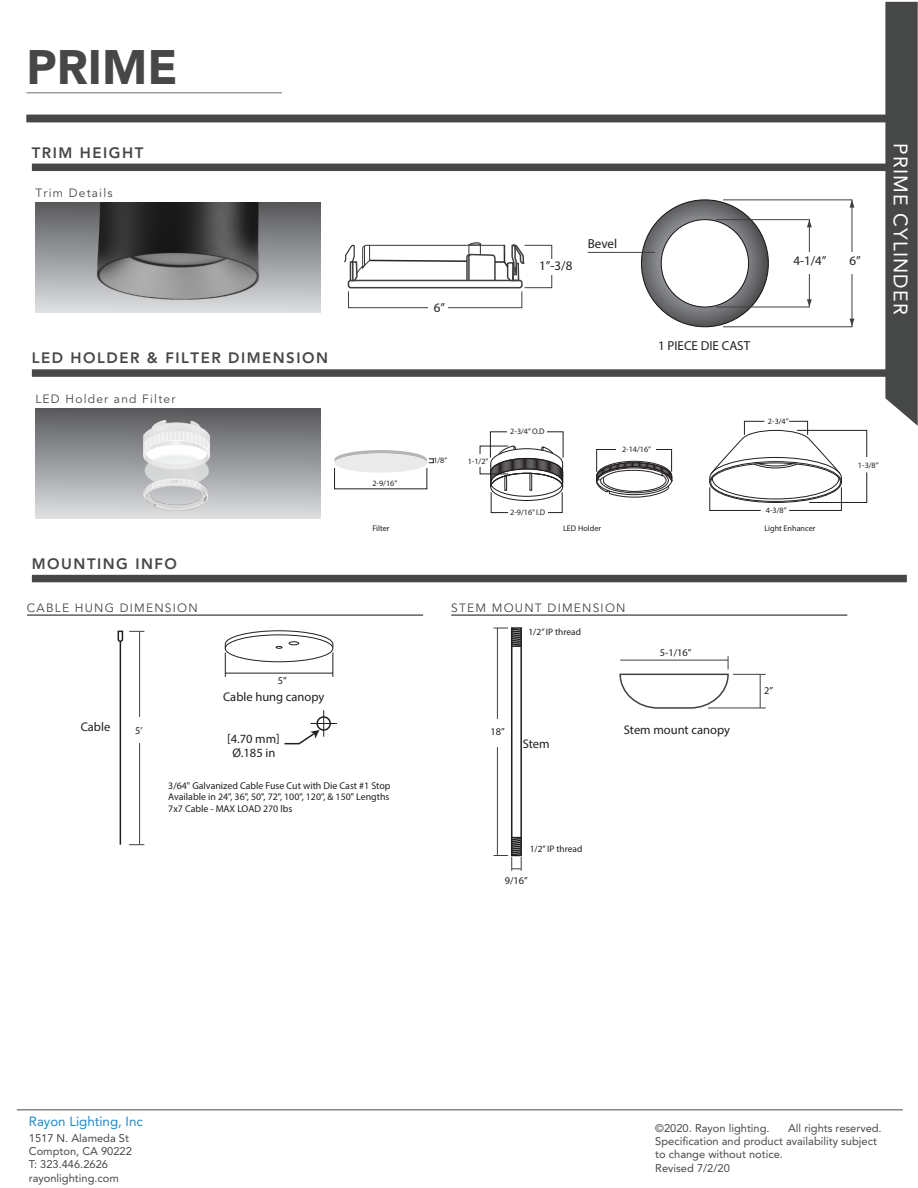
<style>
.page{position:relative;width:918px;height:1188px;background:#fff}
.page>*{position:absolute;margin:0;border:0;box-sizing:border-box;transform-origin:0 0}
.t1{font:900 48px "Avenir LT Std";color:#464747}
.t2{font:19.5px "Avenir LT Std";letter-spacing:.06em;color:#fff}
.t3{font:800 15px "Avenir LT Std";letter-spacing:.1em;color:#464747}
.t4{font:13.35px "Avenir LT Std";color:#1d8acb}
.t5{font:13.05px "Myriad Pro";color:#231f20}
.t6{font:12.6px "Myriad Pro";color:#211e1e}
.t7{font:12px "Avenir LT Std";letter-spacing:.1em;color:#464747}
.t8{font:11.1px/13.4px "Avenir LT Std";color:#484748}
.t9{font:10.35px "Myriad Pro";color:#211e1e}
.t10{font:9.9px/11.9px "Myriad Pro";color:#211e1e;text-align:justify}
.t11{font:9.45px "Myriad Pro";color:#211e1e}
.t12{font:8.1px "Myriad Pro";color:#231f20}
</style>
<div class="page">
<div style="left:35px;top:202px;width:286px;height:110px;background:linear-gradient(to bottom,#56575b,#dbdcdf)"></div>
<div style="left:32px;top:164px;width:875px;height:7px;background:#464747"></div>
<div style="left:35px;top:408px;width:286px;height:110px;background:linear-gradient(to bottom,#57585b,#dbdddf)"></div>
<div style="left:32px;top:369px;width:875px;height:8px;background:#464747"></div>
<div style="left:32px;top:575px;width:875px;height:7px;background:#464747"></div>
<img style="left:117px;top:410px;width:111px;height:109px">
<svg style="left:619px;top:656px;width:111px;height:53px"></svg>
<hr style="left:620px;top:660px;width:108px;height:1px;background:#414041">
<hr style="left:733px;top:674px;width:33px;height:1px;background:#414041">
<hr style="left:708px;top:708px;width:58px;height:1px;background:#414041">
<hr style="left:760px;top:674px;width:1px;height:34px;background:#414041">
<div style="left:511px;top:627px;width:11px;height:229px;border:2px solid #211e1e"></div>
<svg style="left:494px;top:628px;width:28px;height:19px"></svg>
<hr style="left:497px;top:628px;width:1px;height:227px;background:#414041">
<svg style="left:494px;top:837px;width:28px;height:34px"></svg>
<div style="left:495px;top:719px;width:5px;height:28px;background:#fff"></div>
<hr style="left:27px;top:614px;width:396px;height:2px;background:#5e5f5f">
<hr style="left:451px;top:614px;width:396px;height:2px;background:#5e5f5f">
<svg style="left:225px;top:630px;width:109px;height:47px"></svg>
<hr style="left:225px;top:673px;width:108px;height:1px;background:#211e1e">
<svg style="left:284px;top:710px;width:53px;height:35px"></svg>
<hr style="left:120px;top:631px;width:1px;height:214px;background:#211e1e">
<svg style="left:117px;top:630px;width:27px;height:13px"></svg>
<svg style="left:129px;top:844px;width:15px;height:1px"></svg>
<hr style="left:139px;top:631px;width:1px;height:214px;background:#414041">
<hr style="left:138px;top:717px;width:3px;height:26px;background:#fff">
<img style="left:49px;top:202px;width:245px;height:111px">
<svg style="left:852px;top:200px;width:2px;height:8px"></svg>
<svg style="left:807px;top:299px;width:5px;height:6px"></svg>
<svg style="left:641px;top:200px;width:127px;height:127px;background:#68696c"></svg>
<div style="left:661px;top:220px;width:88px;height:87px;background:#fff;border-radius:50%"></div>
<div style="left:723px;top:200px;width:129px;height:127px;border:1px solid #3f3f3f"></div>
<div style="left:716px;top:219px;width:94px;height:88px;border:1px solid #3f3f3f"></div>
<div style="left:796px;top:252px;width:66px;height:21px;background:#fff"></div>
<hr style="left:588px;top:252px;width:67px;height:1px;background:#3f3f3f">
<div style="left:348px;top:280px;width:175px;height:8px;border:2px solid #3f3f3f;border-radius:2px"></div>
<svg style="left:344px;top:242px;width:181px;height:41px"></svg>
<div style="left:348px;top:291px;width:174px;height:17px;border:1px solid #3f3f3f"></div>
<div style="left:428px;top:305px;width:19px;height:5px;background:#fff"></div>
<div style="left:524px;top:245px;width:28px;height:43px;border:1px solid #3f3f3f"></div>
<div style="left:547px;top:259px;width:10px;height:16px;background:#fff"></div>
<svg style="left:596px;top:461px;width:76px;height:37px"></svg>
<svg style="left:335px;top:450px;width:99px;height:23px"></svg>
<svg style="left:490px;top:446px;width:73px;height:55px"></svg>
<div style="left:504px;top:476px;width:3px;height:15px;border:1px solid #231f20"></div>
<div style="left:491px;top:492px;width:72px;height:21px;border:1px solid #231f20"></div>
<div style="left:508px;top:510px;width:39px;height:5px;background:#fff"></div>
<div style="left:596px;top:449px;width:76px;height:23px;border:1px solid #231f20"></div>
<div style="left:616px;top:447px;width:40px;height:5px;background:#fff"></div>
<svg style="left:709px;top:421px;width:159px;height:90px"></svg>
<hr style="left:27px;top:92px;width:255px;height:1px;background:#6d6e71">
<div style="left:27px;top:115px;width:875px;height:7px;background:#464747"></div>
<svg style="left:885px;top:2px;width:33px;height:424px;background:#525353"></svg>
<hr style="left:17px;top:1109px;width:886px;height:1px;background:#484748">
<h1 class="t1" style="left:27px;top:38px;width:153px">PRIME</h1>
<h3 class="t3" style="left:32px;top:144px;width:113px">TRIM HEIGHT</h3>
<p class="t7" style="left:35px;top:186px;width:79px">Trim Details</p>
<h3 class="t3" style="left:32px;top:349px;width:298px">LED HOLDER &amp; FILTER DIMENSION</h3>
<p class="t7" style="left:35px;top:391px;width:141px">LED Holder and Filter</p>
<h3 class="t3" style="left:32px;top:555px;width:147px">MOUNTING INFO</h3>
<p class="t12" style="left:372px;top:478px;width:26px">2-9/16”</p>
<p class="t5" style="left:434px;top:299px;width:13px">6”</p>
<p class="t5" style="left:539px;top:258px;width:35px">1”-3/8</p>
<p class="t5" style="left:588px;top:236px;width:31px">Bevel</p>
<p class="t5" style="left:658px;top:338px;width:94px">1 PIECE DIE CAST</p>
<p class="t5" style="left:793px;top:253px;width:35px">4-1/4”</p>
<p class="t5" style="left:850px;top:253px;width:13px">6”</p>
<p class="t12" style="left:433px;top:455px;width:16px">1/8”</p>
<p class="t12" style="left:468px;top:456px;width:22px">1-1/2”</p>
<p class="t12" style="left:510px;top:426px;width:36px">2-3/4” O.D</p>
<p class="t12" style="left:510px;top:507px;width:36px">2-9/16” I.D</p>
<p class="t12" style="left:622px;top:444px;width:31px">2-14/16”</p>
<p class="t12" style="left:768px;top:416px;width:22px">2-3/4”</p>
<p class="t12" style="left:766px;top:505px;width:22px">4-3/8”</p>
<p class="t12" style="left:858px;top:460px;width:22px">1-3/8”</p>
<p class="t12" style="left:372px;top:524px;width:18px">Filter</p>
<p class="t12" style="left:563px;top:524px;width:40px">LED Holder</p>
<p class="t12" style="left:764px;top:524px;width:53px">Light Enhancer</p>
<p class="t7" style="left:27px;top:601px;width:172px">CABLE HUNG DIMENSION</p>
<p class="t7" style="left:451px;top:601px;width:176px">STEM MOUNT DIMENSION</p>
<p class="t6" style="left:81px;top:719px;width:31px">Cable</p>
<p class="t9" style="left:135px;top:724px;width:9px">5’</p>
<p class="t9" style="left:278px;top:674px;width:10px">5”</p>
<p class="t6" style="left:223px;top:689px;width:103px">Cable hung canopy</p>
<p class="t6" style="left:227px;top:731px;width:54px">[4.70 mm]</p>
<p class="t10" style="left:168px;top:779px;width:224px">3/64" Galvanized Cable Fuse Cut with Die Cast #1 Stop Available in 24", 36", 50", 72", 100", 120", &amp; 150" Lengths 7x7 Cable - MAX LOAD 270 lbs</p>
<p class="t6" style="left:233px;top:745px;width:44px">Ø.185 in</p>
<p class="t11" style="left:528px;top:626px;width:54px">1/2” IP thread</p>
<p class="t9" style="left:490px;top:725px;width:16px">18”</p>
<p class="t6" style="left:523px;top:736px;width:28px">Stem</p>
<p class="t11" style="left:530px;top:843px;width:54px">1/2” IP thread</p>
<p class="t9" style="left:505px;top:874px;width:25px">9/16”</p>
<p class="t9" style="left:660px;top:646px;width:33px">5-1/16”</p>
<p class="t6" style="left:624px;top:722px;width:108px">Stem mount canopy</p>
<p class="t9" style="left:764px;top:684px;width:10px">2”</p>
<h2 class="t2" style="left:912px;top:143px;width:173px;rotate:90deg">PRIME CYLINDER</h2>
<p class="t4" style="left:29px;top:1114px;width:116px">Rayon Lighting, Inc</p>
<p class="t8" style="left:29px;top:1131px;width:105px">1517 N. Alameda St<br>Compton, CA 90222<br>T: 323.446.2626</p>
<p class="t8" style="left:29px;top:1171px;width:92px">rayonlighting.com</p>
<p class="t8" style="left:655px;top:1121px;width:228px;text-indent:133px">All rights reserved.<br>Specification and product availability subject to change without notice.<br>Revised 7/2/20</p>
<p class="t8" style="left:655px;top:1121px;width:116px">©2020. Rayon lighting.</p>
</div>
